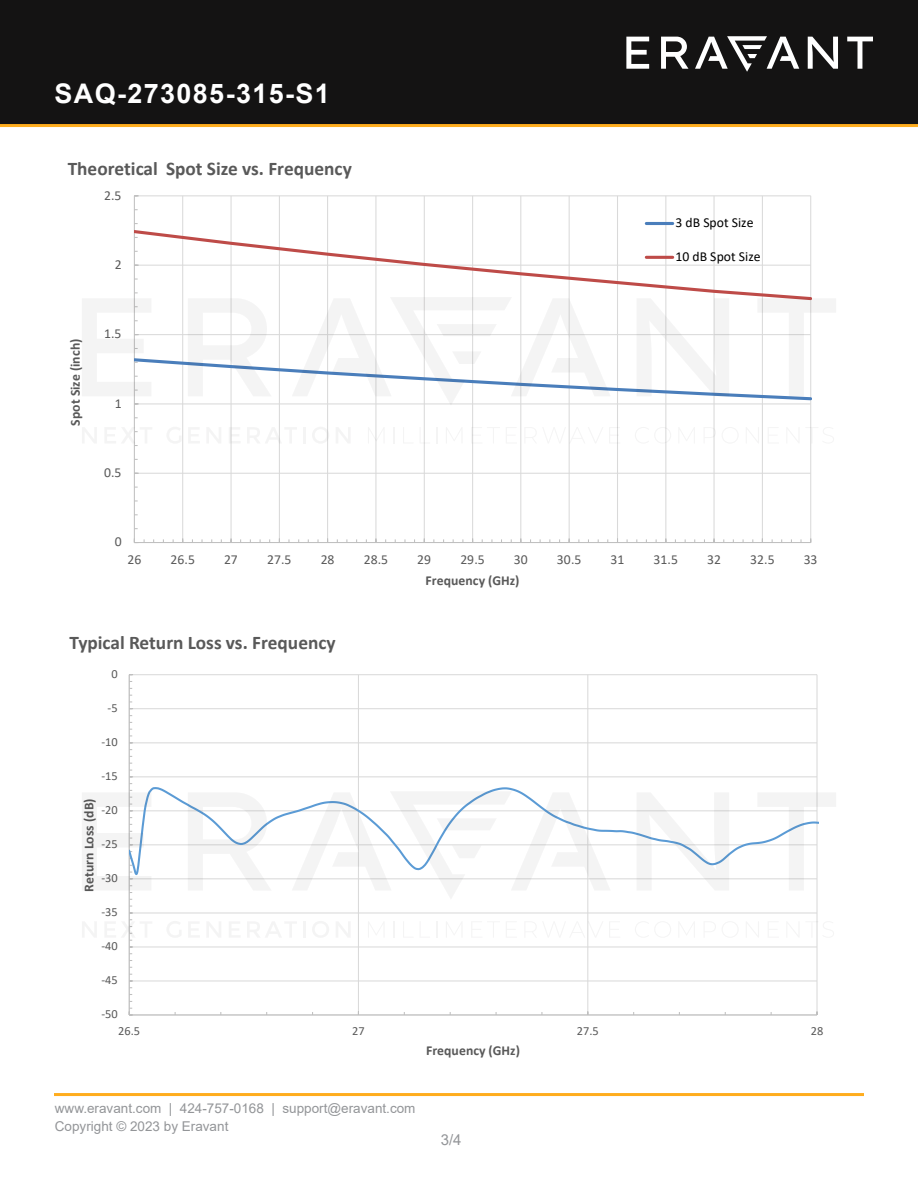
<style>
.page{position:relative;width:918px;height:1188px;background:#fff}
.page>*{position:absolute;margin:0;border:0;box-sizing:border-box;transform-origin:0 0}
.SKU_Header{font:700 27px "Arial";letter-spacing:.05em;color:#fff}
.t1{font:700 19.35px "Calibri";color:#595959}
.SKU_Header-2{font:15px "Arial";color:#939598}
.t2{font:13.65px "Calibri";color:#595959}
.t3{font:700 13.65px "Calibri";letter-spacing:.005em;color:#595959}
.t4{font:13.65px "Calibri";letter-spacing:.005em;color:#000}
.Basic_Body{font:13.5px "Arial";color:#939598}
.SKU_Header-3{font:13.5px "Arial";color:#939598}
.t5{font:12.45px "Calibri";color:#595959}
</style>
<div class="page">
<hr style="left:134px;top:473px;width:677px;height:1px;background:#d9d9d9">
<hr style="left:134px;top:195px;width:677px;height:1px;background:#d9d9d9">
<hr style="left:182px;top:196px;width:1px;height:347px;background:#d9d9d9">
<hr style="left:231px;top:196px;width:1px;height:347px;background:#d9d9d9">
<hr style="left:279px;top:196px;width:1px;height:347px;background:#d9d9d9">
<hr style="left:327px;top:196px;width:1px;height:347px;background:#d9d9d9">
<hr style="left:375px;top:196px;width:1px;height:347px;background:#d9d9d9">
<hr style="left:424px;top:196px;width:1px;height:347px;background:#d9d9d9">
<hr style="left:472px;top:196px;width:1px;height:347px;background:#d9d9d9">
<hr style="left:520px;top:196px;width:1px;height:347px;background:#d9d9d9">
<hr style="left:569px;top:196px;width:1px;height:347px;background:#d9d9d9">
<hr style="left:617px;top:196px;width:1px;height:347px;background:#d9d9d9">
<hr style="left:665px;top:196px;width:1px;height:347px;background:#d9d9d9">
<hr style="left:714px;top:196px;width:1px;height:347px;background:#d9d9d9">
<hr style="left:762px;top:196px;width:1px;height:347px;background:#d9d9d9">
<hr style="left:810px;top:196px;width:1px;height:347px;background:#d9d9d9">
<hr style="left:134px;top:196px;width:1px;height:347px;background:#bfbfbf">
<hr style="left:134px;top:542px;width:677px;height:1px;background:#bfbfbf">
<svg style="left:134px;top:228px;width:676px;height:64px"></svg>
<hr style="left:646px;top:222px;width:27px;height:3px;background:#4a7ebb">
<hr style="left:646px;top:256px;width:27px;height:3px;background:#be4b48">
<hr style="left:129px;top:980px;width:688px;height:1px;background:#d9d9d9">
<hr style="left:129px;top:742px;width:688px;height:1px;background:#d9d9d9">
<hr style="left:129px;top:708px;width:688px;height:1px;background:#d9d9d9">
<hr style="left:129px;top:674px;width:688px;height:1px;background:#d9d9d9">
<hr style="left:358px;top:675px;width:1px;height:340px;background:#d9d9d9">
<hr style="left:587px;top:675px;width:1px;height:340px;background:#d9d9d9">
<hr style="left:816px;top:675px;width:2px;height:340px;background:#d9d9d9">
<hr style="left:129px;top:675px;width:1px;height:340px;background:#bfbfbf">
<hr style="left:129px;top:1014px;width:688px;height:1px;background:#bfbfbf">
<svg style="left:130px;top:757px;width:688px;height:220px"></svg>
<div style="left:0;top:0;width:918px;height:125px;background:#141313"></div>
<hr style="left:0;top:124px;width:918px;height:3px;background:#ffad1e">
<svg style="left:808px;top:37px;width:30px;height:32px"></svg>
<svg style="left:847px;top:37px;width:26px;height:32px"></svg>
<svg style="left:661px;top:37px;width:28px;height:32px"></svg>
<svg style="left:695px;top:36px;width:104px;height:36px"></svg>
<svg style="left:626px;top:37px;width:23px;height:32px"></svg>
<hr style="left:54px;top:1093px;width:810px;height:3px;background:#ffad1e">
<svg style="left:812px;top:299px;width:24px;height:13px"></svg>
<svg style="left:82px;top:292px;width:730px;height:112px"></svg>
<svg style="left:82px;top:428px;width:14px;height:15px"></svg>
<svg style="left:105px;top:427px;width:47px;height:19px"></svg>
<svg style="left:167px;top:427px;width:14px;height:16px"></svg>
<svg style="left:189px;top:428px;width:10px;height:15px"></svg>
<svg style="left:207px;top:428px;width:14px;height:15px"></svg>
<svg style="left:229px;top:427px;width:11px;height:17px"></svg>
<svg style="left:247px;top:428px;width:50px;height:15px"></svg>
<hr style="left:303px;top:427px;width:3px;height:17px;background:#231f20">
<svg style="left:312px;top:427px;width:17px;height:16px"></svg>
<svg style="left:336px;top:428px;width:14px;height:15px"></svg>
<svg style="left:368px;top:427px;width:16px;height:17px"></svg>
<svg style="left:393px;top:427px;width:1px;height:17px"></svg>
<svg style="left:403px;top:428px;width:1px;height:15px"></svg>
<svg style="left:436px;top:427px;width:1px;height:17px"></svg>
<svg style="left:446px;top:428px;width:16px;height:15px"></svg>
<svg style="left:473px;top:427px;width:21px;height:17px"></svg>
<svg style="left:531px;top:427px;width:88px;height:17px"></svg>
<svg style="left:635px;top:427px;width:36px;height:17px"></svg>
<svg style="left:710px;top:427px;width:6px;height:17px"></svg>
<svg style="left:746px;top:428px;width:13px;height:15px"></svg>
<svg style="left:787px;top:427px;width:47px;height:17px"></svg>
<svg style="left:637px;top:792px;width:92px;height:99px"></svg>
<svg style="left:757px;top:792px;width:79px;height:99px"></svg>
<svg style="left:188px;top:792px;width:84px;height:99px"></svg>
<svg style="left:292px;top:791px;width:319px;height:109px"></svg>
<svg style="left:82px;top:790px;width:69px;height:103px"></svg>
<svg style="left:82px;top:922px;width:14px;height:15px"></svg>
<svg style="left:105px;top:906px;width:47px;height:41px"></svg>
<svg style="left:166px;top:921px;width:16px;height:17px"></svg>
<svg style="left:188px;top:921px;width:12px;height:17px"></svg>
<svg style="left:206px;top:921px;width:15px;height:17px"></svg>
<svg style="left:229px;top:921px;width:12px;height:17px"></svg>
<svg style="left:247px;top:921px;width:50px;height:17px"></svg>
<hr style="left:303px;top:921px;width:3px;height:17px;background:#231f20">
<svg style="left:312px;top:921px;width:17px;height:17px"></svg>
<svg style="left:336px;top:921px;width:15px;height:17px"></svg>
<svg style="left:368px;top:921px;width:17px;height:17px"></svg>
<svg style="left:393px;top:921px;width:1px;height:17px"></svg>
<svg style="left:403px;top:921px;width:11px;height:17px"></svg>
<svg style="left:420px;top:921px;width:10px;height:17px"></svg>
<svg style="left:436px;top:921px;width:1px;height:17px"></svg>
<svg style="left:446px;top:921px;width:17px;height:17px"></svg>
<svg style="left:471px;top:921px;width:29px;height:17px"></svg>
<svg style="left:506px;top:921px;width:11px;height:17px"></svg>
<svg style="left:524px;top:921px;width:96px;height:17px"></svg>
<svg style="left:635px;top:921px;width:36px;height:17px"></svg>
<svg style="left:678px;top:921px;width:17px;height:17px"></svg>
<svg style="left:704px;top:921px;width:12px;height:17px"></svg>
<svg style="left:722px;top:921px;width:17px;height:17px"></svg>
<svg style="left:746px;top:921px;width:13px;height:17px"></svg>
<svg style="left:768px;top:921px;width:11px;height:17px"></svg>
<svg style="left:786px;top:921px;width:48px;height:17px"></svg>
<p class="SKU_Header" style="left:55px;top:75px;width:277px">SAQ-273085-315-S1</p>
<p class="t1" style="left:68px;top:154px;width:286px">Theoretical Spot Size vs. Frequency</p>
<p class="t2" style="left:104px;top:186px;width:19px">2.5</p>
<p class="t2" style="left:115px;top:255px;width:8px">2</p>
<p class="t4" style="left:675px;top:213px;width:80px">3 dB Spot Size</p>
<p class="t4" style="left:675px;top:247px;width:87px">10 dB Spot Size</p>
<p class="t3" style="left:66px;top:426px;width:88px;rotate:-90deg">Spot Size (inch)</p>
<p class="t2" style="left:104px;top:324px;width:19px">1.5</p>
<p class="t2" style="left:115px;top:394px;width:8px">1</p>
<p class="t2" style="left:104px;top:463px;width:19px">0.5</p>
<p class="t2" style="left:115px;top:532px;width:8px">0</p>
<p class="t2" style="left:127px;top:550px;width:15px">26</p>
<p class="t2" style="left:171px;top:550px;width:26px">26.5</p>
<p class="t2" style="left:224px;top:550px;width:15px">27</p>
<p class="t2" style="left:267px;top:550px;width:26px">27.5</p>
<p class="t2" style="left:321px;top:550px;width:15px">28</p>
<p class="t2" style="left:364px;top:550px;width:26px">28.5</p>
<p class="t2" style="left:417px;top:550px;width:15px">29</p>
<p class="t2" style="left:460px;top:550px;width:26px">29.5</p>
<p class="t2" style="left:514px;top:550px;width:15px">30</p>
<p class="t2" style="left:557px;top:550px;width:26px">30.5</p>
<p class="t2" style="left:611px;top:550px;width:15px">31</p>
<p class="t2" style="left:654px;top:550px;width:26px">31.5</p>
<p class="t2" style="left:707px;top:550px;width:15px">32</p>
<p class="t2" style="left:750px;top:550px;width:26px">32.5</p>
<p class="t2" style="left:804px;top:550px;width:15px">33</p>
<p class="t3" style="left:426px;top:571px;width:95px">Frequency (GHz)</p>
<p class="t1" style="left:69px;top:629px;width:268px">Typical Return Loss vs. Frequency</p>
<p class="t5" style="left:111px;top:665px;width:8px">0</p>
<p class="t5" style="left:108px;top:700px;width:12px">-5</p>
<p class="t5" style="left:101px;top:734px;width:18px">-10</p>
<p class="t5" style="left:101px;top:768px;width:18px">-15</p>
<p class="t3" style="left:79px;top:892px;width:95px;rotate:-90deg">Return Loss (dB)</p>
<p class="t5" style="left:101px;top:802px;width:18px">-20</p>
<p class="t5" style="left:101px;top:836px;width:18px">-25</p>
<p class="t5" style="left:101px;top:870px;width:18px">-30</p>
<p class="t5" style="left:101px;top:904px;width:18px">-35</p>
<p class="t5" style="left:101px;top:938px;width:18px">-40</p>
<p class="t5" style="left:101px;top:972px;width:18px">-45</p>
<p class="t5" style="left:101px;top:1006px;width:18px">-50</p>
<p class="t5" style="left:118px;top:1022px;width:23px">26.5</p>
<p class="t5" style="left:352px;top:1022px;width:14px">27</p>
<p class="t5" style="left:577px;top:1022px;width:23px">27.5</p>
<p class="t5" style="left:811px;top:1022px;width:14px">28</p>
<p class="t3" style="left:426px;top:1041px;width:95px">Frequency (GHz)</p>
<p class="Basic_Body" style="left:55px;top:1099px;width:362px">www.eravant.com | 424-757-0168 | support@eravant.com</p>
<p class="SKU_Header-3" style="left:55px;top:1117px;width:175px">Copyright © 2023 by Eravant</p>
<p class="SKU_Header-2" style="left:441px;top:1130px;width:22px">3/4</p>
</div>
